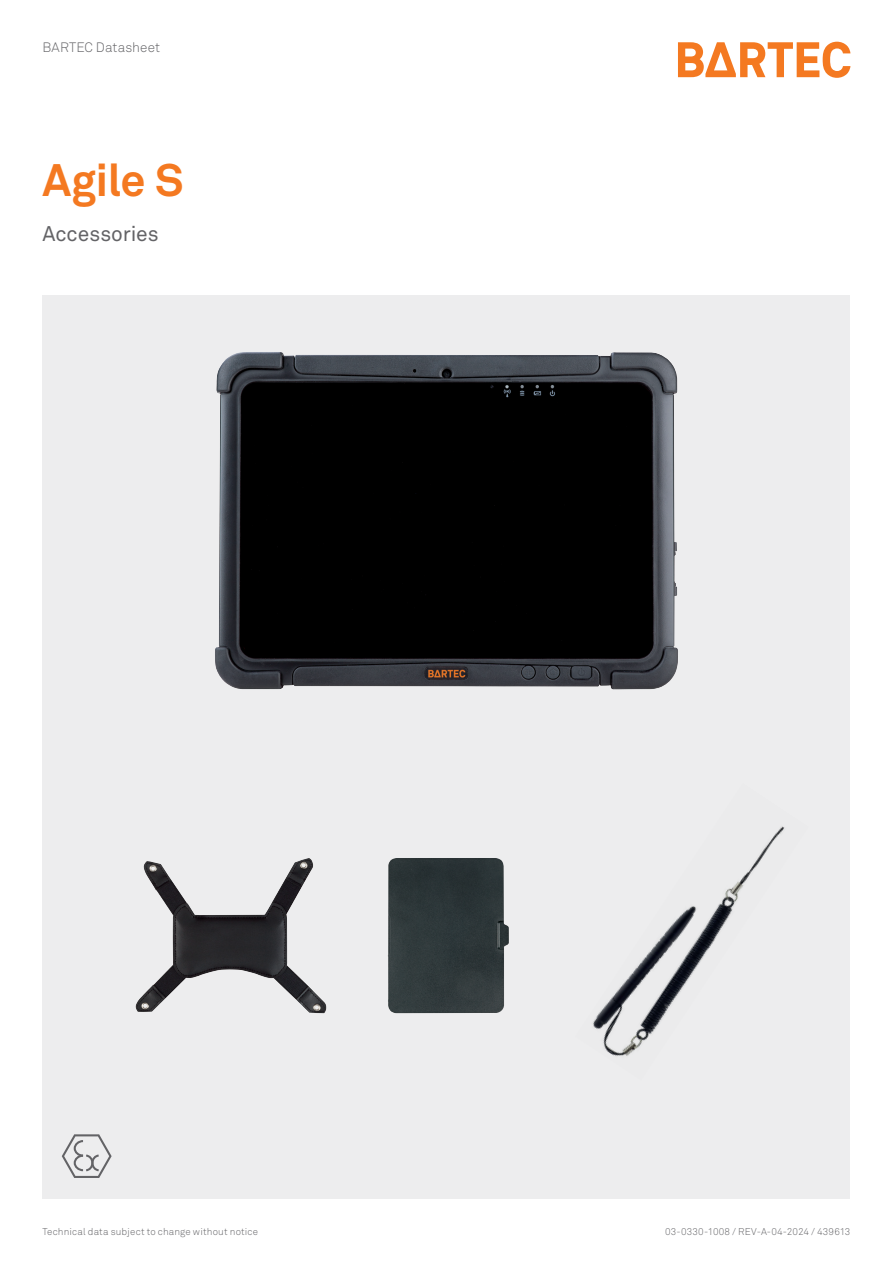
<style>
.page{position:relative;width:893px;height:1263px;background:#fff}
.page>*{position:absolute;margin:0;border:0;box-sizing:border-box;transform-origin:0 0}
._01_Productname_30{font:700 45px "Akkurat Pro";letter-spacing:-.015em;color:#f47921}
._02_Subheadline_14{font:21px "Akkurat Pro";color:#636366}
.t1{font:300 13.5px "Akkurat Pro";letter-spacing:.01em;color:#636366}
.t2{font:300 9.75px "Akkurat Pro";letter-spacing:.015em;color:#636366}
</style>
<div class="page">
<div style="left:43px;top:296px;width:807px;height:903px;background:#ededee"></div>
<svg style="left:62px;top:1134px;width:50px;height:44px"></svg>
<svg style="left:678px;top:42px;width:172px;height:36px"></svg>
<img style="left:593px;top:826px;width:192px;height:230px">
<img style="left:388px;top:858px;width:121px;height:155px">
<img style="left:215px;top:352px;width:463px;height:337px">
<img style="left:136px;top:858px;width:190px;height:155px">
<h3 class="t1" style="left:43px;top:39px;width:119px">BARTEC Datasheet</h3>
<p class="_01_Productname_30" style="left:43px;top:153px;width:142px">Agile S</p>
<p class="_02_Subheadline_14" style="left:43px;top:222px;width:118px">Accessories</p>
<p class="t2" style="left:43px;top:1226px;width:217px">Technical data subject to change without notice</p>
<p class="t2" style="left:665px;top:1226px;width:187px">03-0330-1008 / REV-A-04-2024 / 439613</p>
</div>
